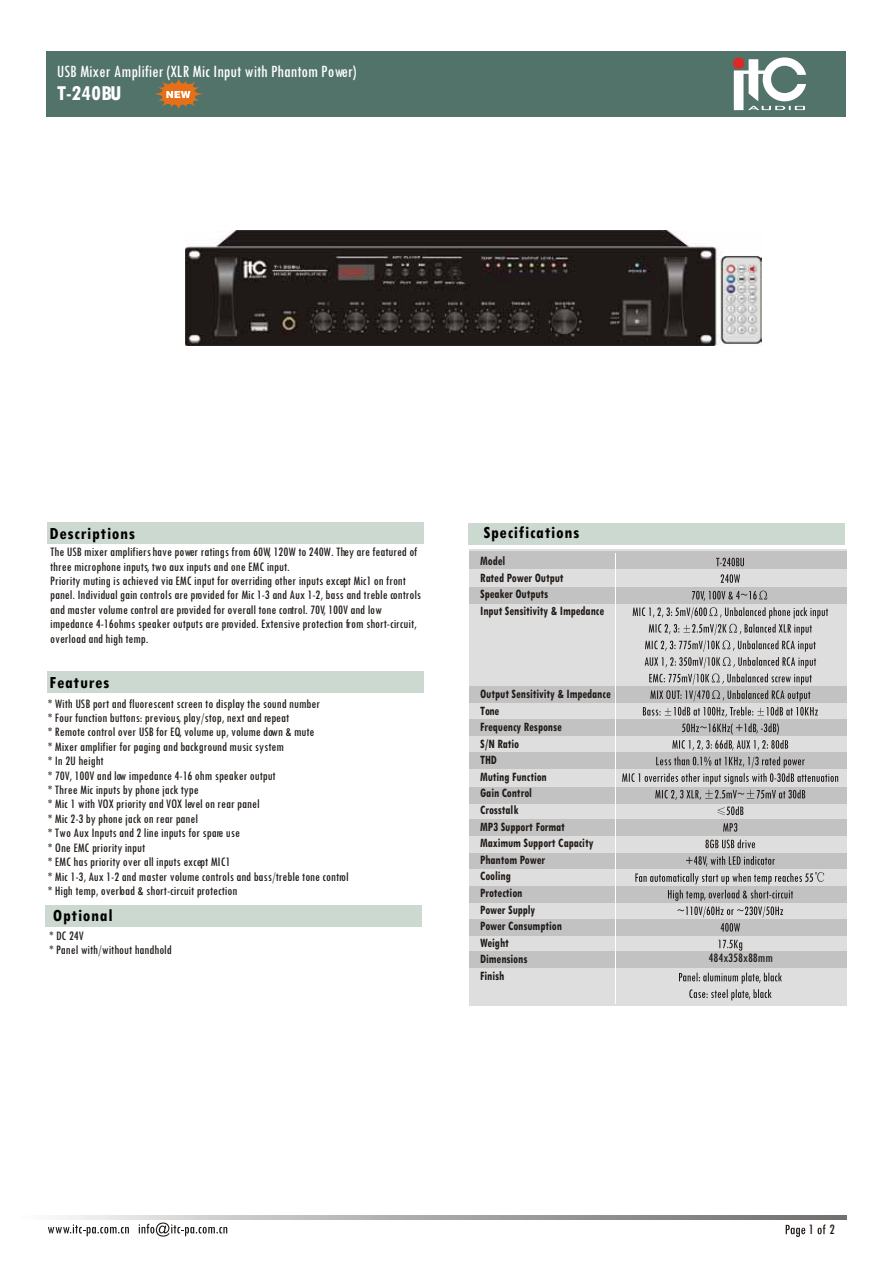
<style>
.page{position:relative;width:894px;height:1263px;background:#fff}
.page>*{position:absolute;margin:0;border:0;box-sizing:border-box;transform-origin:0 0}
.t1{font:700 22.5px "Tw Cen MT Condensed";color:#fff}
.t2{font:18px "Tw Cen MT Condensed";color:#fff}
.t3{font:700 18px "Tw Cen MT Condensed";letter-spacing:.045em;color:#000}
.t4{font:15px "Tw Cen MT Condensed";color:#1f1a17}
.t5{font:13.5px/14.4px "Tw Cen MT Condensed";color:#1f1a17}
.t6{font:700 13.5px/16.6px "Tw Cen MT Condensed";color:#1f1a17;scale:.87 1}
</style>
<div class="page">
<div style="left:469px;top:549px;width:377px;height:456px;background:#dedede"></div>
<div style="left:470px;top:951px;width:377px;height:16px;background:#c2c2c2"></div>
<div style="left:469px;top:919px;width:377px;height:16px;background:#c2c2c2"></div>
<div style="left:469px;top:886px;width:377px;height:16px;background:#c2c2c2"></div>
<div style="left:469px;top:551px;width:377px;height:18px;background:#c2c2c2"></div>
<div style="left:46px;top:905px;width:376px;height:22px;background:#ccd9d1"></div>
<div style="left:47px;top:671px;width:376px;height:22px;background:#ccd9d1"></div>
<svg style="left:786px;top:1225px;width:19px;height:12px"></svg>
<svg style="left:818px;top:1225px;width:8px;height:9px"></svg>
<svg style="left:48px;top:1224px;width:81px;height:12px"></svg>
<svg style="left:139px;top:1223px;width:88px;height:14px"></svg>
<div style="left:468px;top:523px;width:377px;height:22px;background:#ccd9d1"></div>
<div style="left:47px;top:523px;width:377px;height:21px;background:#ccd9d1"></div>
<div style="left:47px;top:51px;width:799px;height:65px;background:#527369"></div>
<svg style="left:734px;top:57px;width:72px;height:53px"></svg>
<svg style="left:154px;top:79px;width:49px;height:30px"></svg>
<div style="left:469px;top:587px;width:377px;height:16px;background:#c2c2c2"></div>
<div style="left:469px;top:686px;width:377px;height:16px;background:#c2c2c2"></div>
<div style="left:469px;top:719px;width:377px;height:16px;background:#c2c2c2"></div>
<div style="left:470px;top:752px;width:377px;height:17px;background:#c2c2c2"></div>
<div style="left:469px;top:787px;width:377px;height:17px;background:#c2c2c2"></div>
<div style="left:469px;top:819px;width:377px;height:17px;background:#c2c2c2"></div>
<div style="left:470px;top:853px;width:377px;height:15px;background:#c2c2c2"></div>
<hr style="left:616px;top:553px;width:1px;height:451px;background:#fff">
<img style="left:185px;top:230px;width:576px;height:115px">
<svg style="left:622px;top:558px;width:216px;height:442px"></svg>
<h2 class="t2" style="left:57px;top:65px;width:301px">USB Mixer Amplifier (XLR Mic Input with Phantom Power)</h2>
<h1 class="t1" style="left:57px;top:85px;width:66px">T-240BU</h1>
<h2 class="t3" style="left:50px;top:527px;width:87px">Descriptions</h2>
<p class="t5" style="left:50px;top:546px;width:373px">The USB mixer amplifiers have power ratings from 60W, 120W to 240W. They are featured of three microphone inputs, two aux inputs and one EMC input.<br>Priority muting is achieved via EMC input for overriding other inputs except Mic1 on front panel. Individual gain controls are provided for Mic 1-3 and Aux 1-2, bass and treble controls and master volume control are provided for overall tone control. 70V, 100V and low impedance 4-16ohms speaker outputs are provided. Extensive protection from short-circuit, overload and high temp.</p>
<h2 class="t3" style="left:50px;top:677px;width:61px">Features</h2>
<p class="t5" style="left:48px;top:697px;width:302px">* With USB port and fluorescent screen to display the sound number<br>* Four function buttons: previous, play/stop, next and repeat<br>* Remote control over USB for EQ, volume up, volume down &amp; mute<br>* Mixer amplifier for paging and background music system<br>* In 2U height<br>* 70V, 100V and low impedance 4-16 ohm speaker output<br>* Three Mic inputs by phone jack type<br>* Mic 1 with VOX priority and VOX level on rear panel<br>* Mic 2-3 by phone jack on rear panel<br>* Two Aux Inputs and 2 line inputs for spare use<br>* One EMC priority input<br>* EMC has priority over all inputs except MIC1<br>* Mic 1-3, Aux 1-2 and master volume controls and bass/treble tone control * High temp, overload &amp; short-circuit protection</p>
<p class="t5" style="left:49px;top:929px;width:124px">* DC 24V<br>* Panel with/without handhold</p>
<h2 class="t3" style="left:53px;top:909px;width:61px">Optional</h2>
<h2 class="t3" style="left:483px;top:526px;width:97px">Specifications</h2>
<p class="t6" style="left:480px;top:554px;width:144px">Model<br>Rated Power Output<br>Speaker Outputs<br>Input Sensitivity &amp; Impedance</p>
<p class="t6" style="left:480px;top:686px;width:152px">Output Sensitivity &amp; Impedance<br>Tone<br>Frequency Response<br>S/N Ratio<br>THD<br>Muting Function<br>Gain Control<br>Crosstalk<br>MP3 Support Format<br>Maximum Support Capacity<br>Phantom Power<br>Cooling<br>Protection<br>Power Supply<br>Power Consumption<br>Weight<br>Dimensions<br>Finish</p>
<p class="t5" style="left:709px;top:952px;width:66px">484x358x88mm</p>
<p class="t4" style="left:809px;top:1225px;width:28px">1 2</p>
</div>
